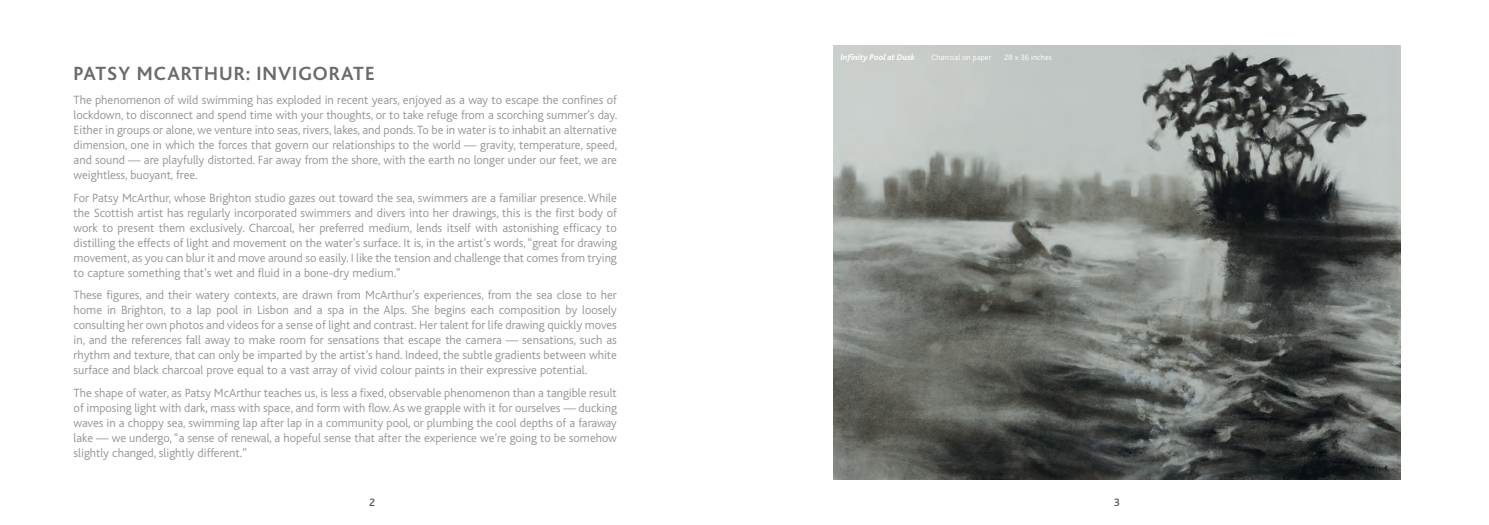
<style>
.page{position:relative;width:1489px;height:525px;background:#fff}
.page>*{position:absolute;margin:0;border:0;box-sizing:border-box;transform-origin:0 0}
.t1{font:700 20px "Bliss";letter-spacing:.05em;color:#6b6b6e}
.t2{font:300 12.5px/15px "Bliss";color:#939598;text-align:justify}
.t3{font:500 11.25px "Bliss";color:#57585a}
.t4{font:italic 700 8.75px "Bliss";letter-spacing:.01em;color:#fff}
.t5{font:300 8.12px "Bliss";letter-spacing:.01em;color:#fff}
</style>
<div class="page">
<img style="left:833px;top:45px;width:566px;height:434px">
<p class="t1" style="left:74px;top:63px;width:302px">PATSY MCARTHUR: INVIGORATE</p>
<p class="t2" style="left:74px;top:93px;width:545px">The phenomenon of wild swimming has exploded in recent years, enjoyed as a way to escape the confines of lockdown, to disconnect and spend time with your thoughts, or to take refuge from a scorching summer’s day.<br>Either in groups or alone, we venture into seas, rivers, lakes, and ponds. To be in water is to inhabit an alternative dimension, one in which the forces that govern our relationships to the world — gravity, temperature, speed, and sound — are playfully distorted. Far away from the shore, with the earth no longer under our feet, we are weightless, buoyant, free.</p>
<p class="t2" style="left:74px;top:190px;width:545px">For Patsy McArthur, whose Brighton studio gazes out toward the sea, swimmers are a familiar presence. While the Scottish artist has regularly incorporated swimmers and divers into her drawings, this is the first body of work to present them exclusively. Charcoal, her preferred medium, lends itself with astonishing efficacy to distilling the effects of light and movement on the water’s surface. It is, in the artist’s words, “great for drawing movement, as you can blur it and move around so easily. I like the tension and challenge that comes from trying to capture something that’s wet and fluid in a bone-dry medium.”</p>
<p class="t2" style="left:74px;top:288px;width:545px">These figures, and their watery contexts, are drawn from McArthur’s experiences, from the sea close to her home in Brighton, to a lap pool in Lisbon and a spa in the Alps. She begins each composition by loosely consulting her own photos and videos for a sense of light and contrast. Her talent for life drawing quickly moves in, and the references fall away to make room for sensations that escape the camera — sensations, such as rhythm and texture, that can only be imparted by the artist’s hand. Indeed, the subtle gradients between white surface and black charcoal prove equal to a vast array of vivid colour paints in their expressive potential.</p>
<p class="t2" style="left:74px;top:385px;width:545px">The shape of water, as Patsy McArthur teaches us, is less a fixed, observable phenomenon than a tangible result of imposing light with dark, mass with space, and form with flow. As we grapple with it for ourselves — ducking waves in a choppy sea, swimming lap after lap in a community pool, or plumbing the cool depths of a faraway lake — we undergo, “a sense of renewal, a hopeful sense that after the experience we’re going to be somehow slightly changed, slightly different.”</p>
<p class="t4" style="left:840px;top:53px;width:76px">Infinity Pool at Dusk</p>
<p class="t5" style="left:931px;top:53px;width:61px">Charcoal on paper</p>
<p class="t5" style="left:1004px;top:53px;width:49px">28 x 36 inches</p>
<p class="t3" style="left:369px;top:496px;width:7px">2</p>
<p class="t3" style="left:1113px;top:496px;width:7px">3</p>
</div>
